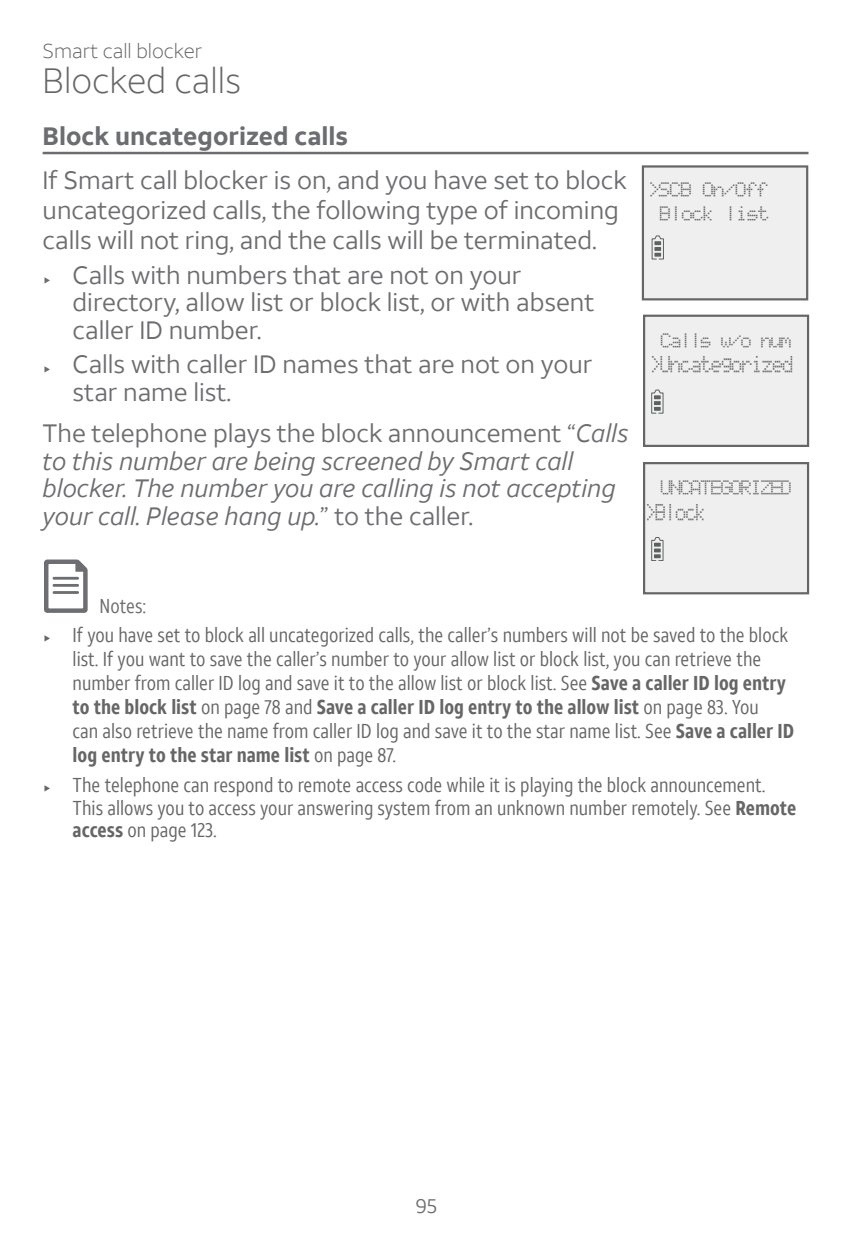
<style>
.page{position:relative;width:851px;height:1241px;background:#fff}
.page>*{position:absolute;margin:0;border:0;box-sizing:border-box;transform-origin:0 0}
._1_1_-_Heading_copy{font:300 35px "ATT Aleck Sans";color:#666}
.Main_text_-_10_pt{font:25px/27.5px "ATT Aleck Sans";color:#6c6d70}
.Main_text_-_10_pt-2{font:italic 25px/27.5px "ATT Aleck Sans";color:#6c6d70}
.Subheading{font:700 25px "ATT Aleck Sans";color:#6c6d70}
.t1{font:20px/24px "ATT Aleck Cd";color:#666}
.t2{font:300 20px "ATT Aleck Sans";color:#666}
.Main_text_-_10_pt-3{font:20px "ATT Aleck Cd";color:#6c6d70}
.t3{font:20px "ATT Aleck Sans";color:#6c6d70}
.Caption_8{font:17.5px "Dotmat 5 x 7";color:#666;scale:.8 1}
.Caption_8-2{font:15px "Dotmat 5 x 7";letter-spacing:-.025em;color:#666;scale:.95 1}
.Screen_text{font:15px "Dotmat 5 x 7";color:#666}
.s1{font-style:normal}
.s2{font-weight:700}
</style>
<div class="page">
<hr style="left:43px;top:152px;width:765px;height:2px;background:#6c6d70">
<svg style="left:44px;top:559px;width:44px;height:53px"></svg>
<div style="left:643px;top:462px;width:166px;height:132px;background:#efefef;border:2px solid #666"></div>
<svg style="left:651px;top:537px;width:12px;height:23px"></svg>
<div style="left:642px;top:166px;width:165px;height:133px;background:#efefef"></div>
<div style="left:641px;top:165px;width:167px;height:135px;border:2px solid #666"></div>
<svg style="left:651px;top:235px;width:12px;height:24px"></svg>
<div style="left:643px;top:314px;width:166px;height:133px;background:#efefef;border:2px solid #666"></div>
<svg style="left:651px;top:390px;width:12px;height:23px"></svg>
<p class="t2" style="left:43px;top:38px;width:161px">Smart call blocker</p>
<p class="_1_1_-_Heading_copy" style="left:43px;top:60px;width:200px">Blocked calls</p>
<p class="Subheading" style="left:43px;top:120px;width:307px">Block uncategorized calls</p>
<p class="Main_text_-_10_pt" style="left:43px;top:165px;width:585px;line-height:30px">If Smart call blocker is on, and you have set to block uncategorized calls, the following type of incoming calls will not ring, and the calls will be terminated.</p>
<p class="Main_text_-_10_pt" style="left:73px;top:261px;width:523px">Calls with numbers that are not on your directory, allow list or block list, or with absent caller ID number.</p>
<p class="Main_text_-_10_pt" style="left:73px;top:350px;width:521px">Calls with caller ID names that are not on your star name list.</p>
<p class="Main_text_-_10_pt-2" style="left:43px;top:420px;width:587px"><span class="s1">The telephone plays the block announcement “</span>Calls to this number are being screened by Smart call blocker. The number you are calling is not accepting your call. Please hang up.<span class="s1">” to the caller.</span></p>
<p class="Screen_text" style="left:647px;top:180px;width:122px">&gt;SCB On/Off</p>
<p class="Screen_text" style="left:659px;top:204px;width:111px">Block list</p>
<p class="Caption_8-2" style="left:660px;top:331px;width:139px">Calls w/o num</p>
<p class="Caption_8" style="left:649px;top:354px;width:180px">&gt;Uncategorized</p>
<p class="Caption_8-2" style="left:660px;top:478px;width:139px">UNCATEGORIZED</p>
<p class="Caption_8" style="left:644px;top:501px;width:78px">&gt;Block</p>
<p class="Main_text_-_10_pt-3" style="left:100px;top:593px;width:48px">Notes:</p>
<p class="t1" style="left:73px;top:623px;width:723px">If you have set to block all uncategorized calls, the caller’s numbers will not be saved to the block list. If you want to save the caller’s number to your allow list or block list, you can retrieve the number from caller ID log and save it to the allow list or block list. See <span class="s2">Save a caller ID log entry to the block list</span> on page 78 and <span class="s2">Save a caller ID log entry to the allow list</span> on page 83. You<br>can also retrieve the name from caller ID log and save it to the star name list. See <span class="s2">Save a caller ID log entry to the star name list</span> on page 87.</p>
<p class="t1" style="left:73px;top:773px;width:725px;line-height:22.5px">The telephone can respond to remote access code while it is playing the block announcement.<br>This allows you to access your answering system from an unknown number remotely. See <span class="s2">Remote access</span> on page 123.</p>
<p class="t3" style="left:415px;top:1193px;width:23px">95</p>
</div>
